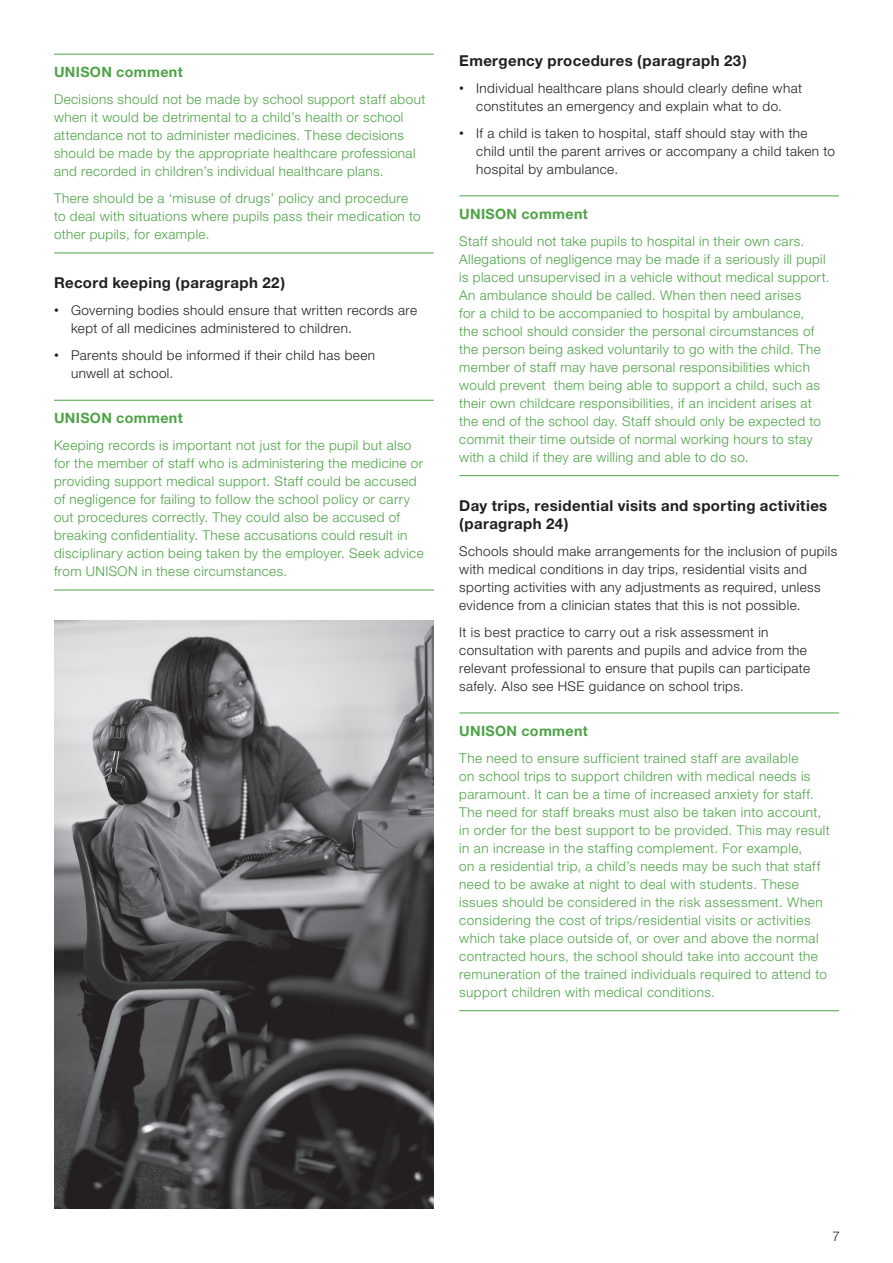
<style>
.page{position:relative;width:893px;height:1263px;background:#fff}
.page>*{position:absolute;margin:0;border:0;box-sizing:border-box;transform-origin:0 0}
.t1{font:700 15px/18px "Helvetica Neue";letter-spacing:.025em;color:#231f20}
.t2{font:700 14.25px "Helvetica Neue";letter-spacing:.025em;color:#4da346}
.t3{font:300 13.5px/18px "Helvetica Neue";letter-spacing:.03em;color:#4da346}
.t4{font:300 13.5px/18px "Helvetica Neue";letter-spacing:.03em;color:#231f20}
.s1{font-family:"Arial";font-weight:400}
</style>
<div class="page">
<hr style="left:54px;top:54px;width:380px;height:1px;background:#4da346">
<hr style="left:54px;top:253px;width:380px;height:1px;background:#4da346">
<hr style="left:54px;top:400px;width:380px;height:1px;background:#4da346">
<hr style="left:54px;top:590px;width:380px;height:1px;background:#4da346">
<img style="left:54px;top:621px;width:380px;height:588px">
<hr style="left:459px;top:195px;width:380px;height:1px;background:#4da346">
<hr style="left:459px;top:475px;width:380px;height:1px;background:#4da346">
<hr style="left:459px;top:712px;width:380px;height:1px;background:#4da346">
<hr style="left:459px;top:1010px;width:380px;height:1px;background:#4da346">
<p class="t2" style="left:54px;top:63px;width:130px">UNISON comment</p>
<p class="t3" style="left:54px;top:90px;width:373px">Decisions should not be made by school support staff about when it would be detrimental to a child’s health or school attendance not to administer medicines. These decisions should be made by the appropriate healthcare professional and recorded in children’s individual healthcare plans.</p>
<p class="t3" style="left:54px;top:189px;width:368px">There should be a ‘misuse of drugs’ policy and procedure to deal with situations where pupils pass their medication to other pupils, for example.</p>
<p class="t1" style="left:54px;top:273px;width:233px">Record keeping (paragraph 22)</p>
<p class="t4" style="left:71px;top:301px;width:348px;text-indent:-17px"><span class="s1">•</span> Governing bodies should ensure that written records are kept of all medicines administered to children.</p>
<p class="t4" style="left:71px;top:346px;width:306px;text-indent:-17px"><span class="s1">•</span> Parents should be informed if their child has been unwell at school.</p>
<p class="t2" style="left:54px;top:409px;width:130px">UNISON comment</p>
<p class="t3" style="left:54px;top:436px;width:371px">Keeping records is important not just for the pupil but also for the member of staff who is administering the medicine or providing support medical support. Staff could be accused of negligence for failing to follow the school policy or carry out procedures correctly. They could also be accused of breaking confidentiality. These accusations could result in disciplinary action being taken by the employer. Seek advice from UNISON in these circumstances.</p>
<p class="t1" style="left:459px;top:51px;width:289px">Emergency procedures (paragraph 23)</p>
<p class="t4" style="left:459px;top:79px;width:344px;text-align:center"><span class="s1">•</span> Individual healthcare plans should clearly define what constitutes an emergency and explain what to do.</p>
<p class="t4" style="left:476px;top:124px;width:360px;text-indent:-17px"><span class="s1">•</span> If a child is taken to hospital, staff should stay with the child until the parent arrives or accompany a child taken to hospital by ambulance.</p>
<p class="t2" style="left:459px;top:205px;width:130px">UNISON comment</p>
<p class="t3" style="left:459px;top:232px;width:372px">Staff should not take pupils to hospital in their own cars.<br>Allegations of negligence may be made if a seriously ill pupil is placed unsupervised in a vehicle without medical support.<br>An ambulance should be called. When then need arises<br>for a child to be accompanied to hospital by ambulance,<br>the school should consider the personal circumstances of the person being asked voluntarily to go with the child. The member of staff may have personal responsibilities which would prevent them being able to support a child, such as their own childcare responsibilities, if an incident arises at the end of the school day. Staff should only be expected to commit their time outside of normal working hours to stay with a child if they are willing and able to do so.</p>
<p class="t1" style="left:459px;top:496px;width:370px">Day trips, residential visits and sporting activities (paragraph 24)</p>
<p class="t4" style="left:459px;top:542px;width:379px">Schools should make arrangements for the inclusion of pupils with medical conditions in day trips, residential visits and sporting activities with any adjustments as required, unless evidence from a clinician states that this is not possible.</p>
<p class="t4" style="left:459px;top:623px;width:352px">It is best practice to carry out a risk assessment in consultation with parents and pupils and advice from the relevant professional to ensure that pupils can participate safely. Also see HSE guidance on school trips.</p>
<p class="t2" style="left:459px;top:722px;width:130px">UNISON comment</p>
<p class="t3" style="left:459px;top:749px;width:372px">The need to ensure sufficient trained staff are available<br>on school trips to support children with medical needs is paramount. It can be a time of increased anxiety for staff.<br>The need for staff breaks must also be taken into account, in order for the best support to be provided. This may result in an increase in the staffing complement. For example,<br>on a residential trip, a child’s needs may be such that staff need to be awake at night to deal with students. These issues should be considered in the risk assessment. When considering the cost of trips/residential visits or activities which take place outside of, or over and above the normal contracted hours, the school should take into account the remuneration of the trained individuals required to attend to support children with medical conditions.</p>
<p class="t4" style="left:832px;top:1227px;width:9px">7</p>
</div>
